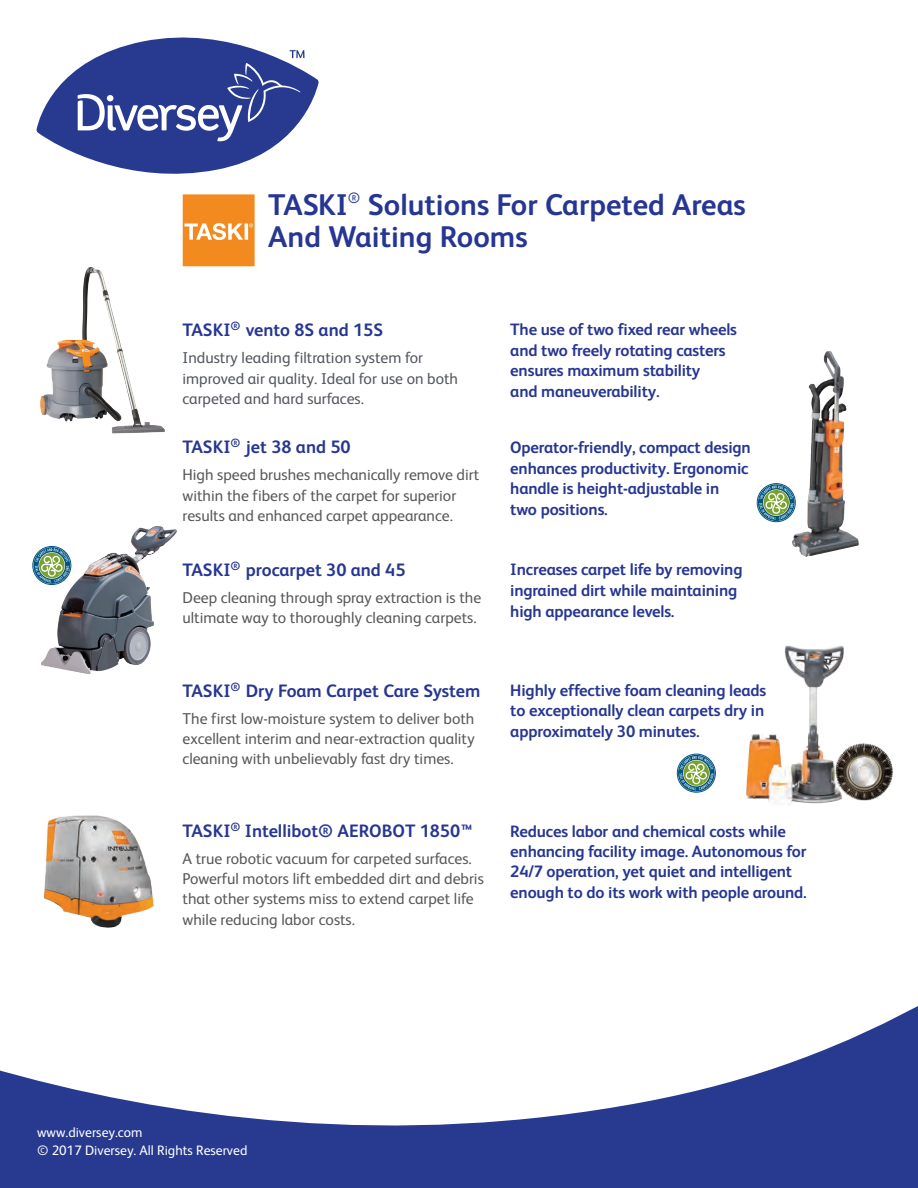
<style>
.page{position:relative;width:918px;height:1188px;background:#fff}
.page>*{position:absolute;margin:0;border:0;box-sizing:border-box;transform-origin:0 0}
.ParaStyle02-Leading{font:700 30px "FS Albert";color:#263692}
.ParaStyle01-Leading{font:700 18px "FS Albert";color:#263692}
.ParaStyle03-Leading{font:700 16.5px/20.5px "FS Albert";letter-spacing:-.01em;color:#263692}
.ParaStyle03-Leading-2{font:15.75px/20.2px "FS Albert";color:#57585a}
.ParaStyle01-Leading-2{font:15.75px/20.2px "FS Albert";color:#52565e}
.t1{font:13.65px "FS Albert";color:#fff}
</style>
<div class="page">
<svg style="left:0;top:1006px;width:918px;height:182px;fill:#273a90"></svg>
<svg style="left:36px;top:37px;width:283px;height:137px"></svg>
<svg style="left:78px;top:50px;width:227px;height:92px;background:#4c5ca3"></svg>
<svg style="left:183px;top:194px;width:72px;height:72px;background:#f49739"></svg>
<img style="left:820px;top:351px;width:13px;height:33px">
<img style="left:43px;top:815px;width:111px;height:113px">
<div style="left:757px;top:483px;width:38px;height:39px;border:1px solid #005480;border-radius:50%"></div>
<svg style="left:758px;top:484px;width:37px;height:37px"></svg>
<svg style="left:759px;top:485px;width:35px;height:35px"></svg>
<div style="left:677px;top:754px;width:39px;height:38px;border:1px solid #005480;border-radius:50%"></div>
<svg style="left:678px;top:755px;width:37px;height:37px"></svg>
<svg style="left:679px;top:756px;width:35px;height:34px"></svg>
<img style="left:40px;top:267px;width:125px;height:167px">
<img style="left:41px;top:526px;width:136px;height:148px">
<div style="left:33px;top:546px;width:38px;height:39px;border:1px solid #005480;border-radius:50%"></div>
<svg style="left:33px;top:547px;width:37px;height:37px"></svg>
<svg style="left:35px;top:548px;width:34px;height:35px"></svg>
<img style="left:745px;top:645px;width:148px;height:160px">
<p class="ParaStyle02-Leading" style="left:268px;top:188px;width:479px">TASKI<sup>®</sup> Solutions For Carpeted Areas</p>
<p class="ParaStyle02-Leading" style="left:268px;top:219px;width:261px">And Waiting Rooms</p>
<p class="ParaStyle01-Leading" style="left:183px;top:319px;width:202px">TASKI<sup>®</sup> vento 8S and 15S</p>
<p class="ParaStyle01-Leading-2" style="left:183px;top:348px;width:277px">Industry leading filtration system for improved air quality. Ideal for use on both carpeted and hard surfaces.</p>
<p class="ParaStyle01-Leading" style="left:183px;top:437px;width:170px">TASKI<sup>®</sup> jet 38 and 50</p>
<p class="ParaStyle03-Leading-2" style="left:183px;top:465px;width:298px">High speed brushes mechanically remove dirt within the fibers of the carpet for superior results and enhanced carpet appearance.</p>
<p class="ParaStyle01-Leading" style="left:183px;top:559px;width:224px">TASKI<sup>®</sup> procarpet 30 and 45</p>
<p class="ParaStyle03-Leading-2" style="left:183px;top:587px;width:300px">Deep cleaning through spray extraction is the ultimate way to thoroughly cleaning carpets.</p>
<p class="ParaStyle01-Leading" style="left:183px;top:680px;width:299px">TASKI<sup>®</sup> Dry Foam Carpet Care System</p>
<p class="ParaStyle03-Leading-2" style="left:183px;top:708px;width:294px;text-align:justify">The first low-moisture system to deliver both excellent interim and near-extraction quality cleaning with unbelievably fast dry times.</p>
<p class="ParaStyle01-Leading" style="left:183px;top:820px;width:292px">TASKI<sup>®</sup> Intellibot® AEROBOT 1850™</p>
<p class="ParaStyle03-Leading-2" style="left:183px;top:848px;width:291px">A true robotic vacuum for carpeted surfaces.</p>
<p class="ParaStyle03-Leading-2" style="left:183px;top:869px;width:303px">Powerful motors lift embedded dirt and debris that other systems miss to extend carpet life</p>
<p class="ParaStyle03-Leading-2" style="left:183px;top:909px;width:174px">while reducing labor costs.</p>
<p class="ParaStyle03-Leading" style="left:510px;top:319px;width:228px">The use of two fixed rear wheels and two freely rotating casters ensures maximum stability<br>and maneuverability.</p>
<p class="ParaStyle03-Leading" style="left:510px;top:437px;width:242px">Operator-friendly, compact design enhances productivity. Ergonomic handle is height-adjustable in<br>two positions.</p>
<p class="ParaStyle03-Leading" style="left:510px;top:559px;width:234px">Increases carpet life by removing ingrained dirt while maintaining high appearance levels.</p>
<p class="ParaStyle03-Leading" style="left:510px;top:680px;width:258px">Highly effective foam cleaning leads to exceptionally clean carpets dry in approximately 30 minutes.</p>
<p class="ParaStyle03-Leading" style="left:510px;top:820px;width:298px">Reduces labor and chemical costs while enhancing facility image. Autonomous for 24/7 operation, yet quiet and intelligent enough to do its work with people around.</p>
<p class="t1" style="left:37px;top:1125px;width:107px">www.diversey.com</p>
<p class="t1" style="left:37px;top:1143px;width:212px">© 2017 Diversey. All Rights Reserved</p>
</div>
